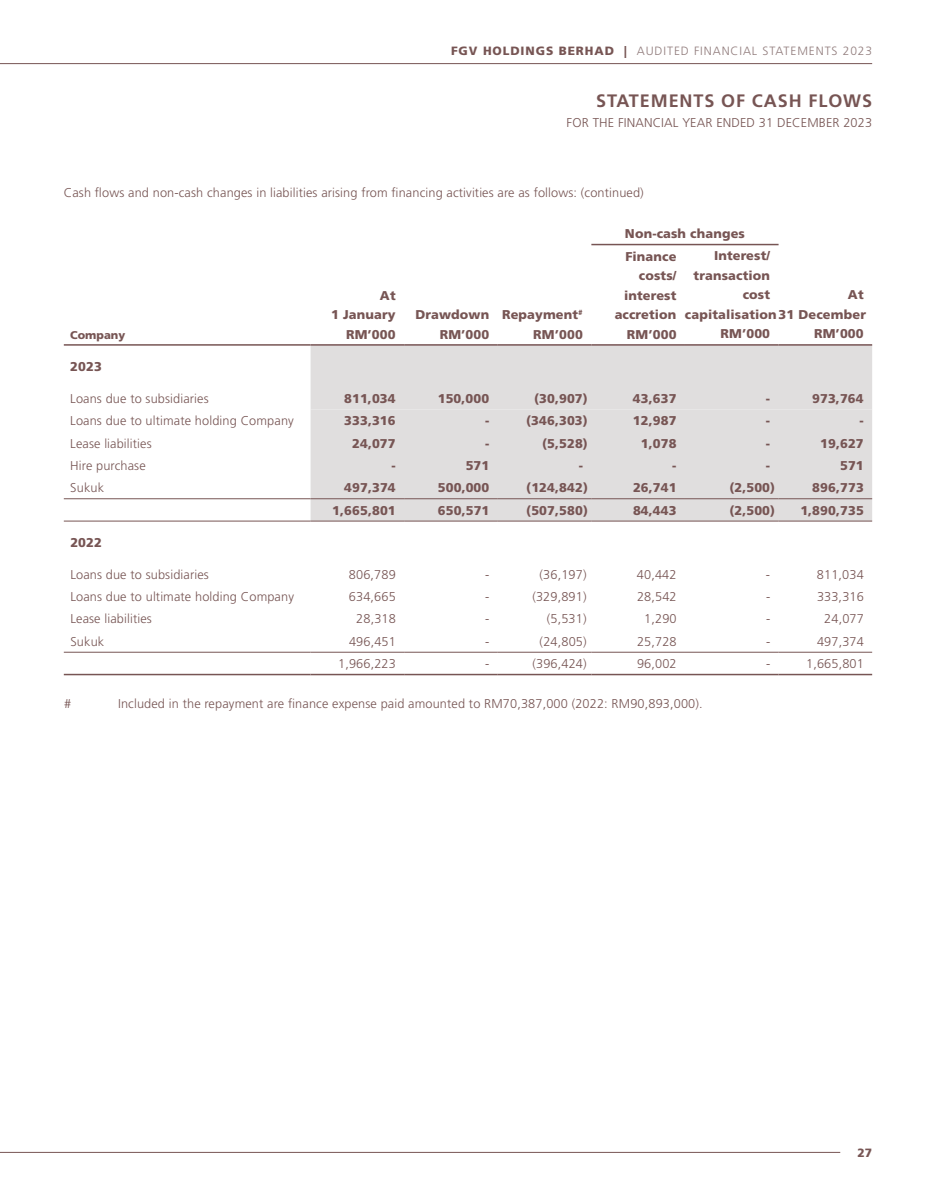
<style>
.page{position:relative;width:936px;height:1191px;background:#fff}
.page>*{position:absolute;margin:0;border:0;box-sizing:border-box;transform-origin:0 0}
.t1{font:700 18px "Frutiger LT Std";letter-spacing:.05em;color:#775554}
.t2{font:300 12.75px "Frutiger LT Std";letter-spacing:.01em;color:#775554}
.t3{font:900 12.75px/19.5px "Frutiger LT Std";letter-spacing:.01em;color:#775554;text-align:right}
.t4{font:300 12px "Frutiger LT Std";letter-spacing:.075em;color:#917c7c}
.t5{font:900 12px "Frutiger LT Std";color:#775554}
.t6{font:900 11.25px "Frutiger LT Std";color:#775554}
.s1{font-weight:900;color:#775554}
</style>
<div class="page">
<hr style="left:0;top:1152px;width:840px;height:1px;background:#775554">
<hr style="left:0;top:63px;width:872px;height:1px;background:#775554">
<div style="left:310px;top:346px;width:562px;height:63px;background:#e0dede"></div>
<div style="left:310px;top:409px;width:562px;height:112px;background:#e0dede"></div>
<hr style="left:64px;top:498px;width:246px;height:1px;background:#775554">
<hr style="left:64px;top:344px;width:246px;height:2px;background:#775554">
<hr style="left:310px;top:344px;width:94px;height:2px;background:#775554">
<hr style="left:404px;top:344px;width:93px;height:2px;background:#775554">
<hr style="left:497px;top:344px;width:94px;height:2px;background:#775554">
<hr style="left:591px;top:344px;width:94px;height:2px;background:#775554">
<hr style="left:685px;top:344px;width:93px;height:2px;background:#775554">
<hr style="left:778px;top:344px;width:94px;height:2px;background:#775554">
<hr style="left:591px;top:244px;width:94px;height:1px;background:#775554">
<hr style="left:685px;top:244px;width:93px;height:1px;background:#775554">
<hr style="left:310px;top:498px;width:94px;height:1px;background:#775554">
<hr style="left:404px;top:498px;width:93px;height:1px;background:#775554">
<hr style="left:497px;top:498px;width:94px;height:1px;background:#775554">
<hr style="left:591px;top:498px;width:94px;height:1px;background:#775554">
<hr style="left:685px;top:498px;width:93px;height:1px;background:#775554">
<hr style="left:778px;top:498px;width:94px;height:1px;background:#775554">
<hr style="left:64px;top:521px;width:246px;height:1px;background:#775554">
<hr style="left:310px;top:521px;width:94px;height:1px;background:#775554">
<hr style="left:404px;top:521px;width:93px;height:1px;background:#775554">
<hr style="left:497px;top:521px;width:94px;height:1px;background:#775554">
<hr style="left:591px;top:521px;width:94px;height:1px;background:#775554">
<hr style="left:685px;top:521px;width:93px;height:1px;background:#775554">
<hr style="left:778px;top:521px;width:94px;height:1px;background:#775554">
<hr style="left:64px;top:652px;width:246px;height:1px;background:#775554">
<hr style="left:310px;top:652px;width:94px;height:1px;background:#775554">
<hr style="left:404px;top:652px;width:93px;height:1px;background:#775554">
<hr style="left:497px;top:652px;width:94px;height:1px;background:#775554">
<hr style="left:591px;top:652px;width:94px;height:1px;background:#775554">
<hr style="left:685px;top:652px;width:93px;height:1px;background:#775554">
<hr style="left:778px;top:652px;width:94px;height:1px;background:#775554">
<hr style="left:64px;top:674px;width:246px;height:1px;background:#775554">
<hr style="left:310px;top:674px;width:94px;height:1px;background:#775554">
<hr style="left:404px;top:674px;width:93px;height:1px;background:#775554">
<hr style="left:497px;top:674px;width:94px;height:1px;background:#775554">
<hr style="left:591px;top:674px;width:94px;height:1px;background:#775554">
<hr style="left:685px;top:674px;width:93px;height:1px;background:#775554">
<hr style="left:778px;top:674px;width:94px;height:1px;background:#775554">
<p class="t4" style="left:451px;top:44px;width:422px"><span class="s1">FGV HOLDINGS BERHAD |</span> AUDITED FINANCIAL STATEMENTS 2023</p>
<h1 class="t1" style="left:596px;top:90px;width:277px">STATEMENTS OF CASH FLOWS</h1>
<p class="t2" style="left:566px;top:115px;width:307px">FOR THE FINANCIAL YEAR ENDED 31 DECEMBER 2023</p>
<p class="t2" style="left:64px;top:185px;width:581px">Cash flows and non-cash changes in liabilities arising from financing activities are as follows: (continued)</p>
<p class="t3" style="left:625px;top:224px;width:121px">Non-cash changes</p>
<p class="t6" style="left:70px;top:328px;width:57px">Company</p>
<p class="t3" style="left:331px;top:285px;width:66px">At<br>1 January<br>RM’000</p>
<p class="t3" style="left:415px;top:305px;width:75px">Drawdown<br>RM’000</p>
<p class="t3" style="left:502px;top:305px;width:82px">Repayment<sup>#<br></sup>RM’000</p>
<p class="t3" style="left:614px;top:246px;width:63px">Finance costs/ interest accretion<br>RM’000</p>
<p class="t3" style="left:714px;top:246px;width:58px">Interest/</p>
<p class="t3" style="left:693px;top:266px;width:78px">transaction</p>
<p class="t3" style="left:742px;top:285px;width:29px">cost</p>
<p class="t3" style="left:685px;top:305px;width:182px">capitalisation31 December</p>
<p class="t3" style="left:720px;top:324px;width:51px">RM’000</p>
<p class="t3" style="left:847px;top:285px;width:17px">At</p>
<p class="t3" style="left:814px;top:324px;width:51px">RM’000</p>
<p class="t3" style="left:70px;top:357px;width:33px">2023</p>
<p class="t2" style="left:70px;top:391px;width:140px">Loans due to subsidiaries</p>
<p class="t3" style="left:344px;top:389px;width:53px">811,034</p>
<p class="t3" style="left:438px;top:389px;width:53px">150,000</p>
<p class="t3" style="left:534px;top:389px;width:55px">(30,907)</p>
<p class="t3" style="left:633px;top:389px;width:45px">43,637</p>
<p class="t3" style="left:765px;top:389px;width:6px">-</p>
<p class="t3" style="left:812px;top:389px;width:53px">973,764</p>
<p class="t2" style="left:70px;top:414px;width:225px">Loans due to ultimate holding Company</p>
<p class="t3" style="left:344px;top:411px;width:53px">333,316</p>
<p class="t3" style="left:485px;top:411px;width:6px">-</p>
<p class="t3" style="left:526px;top:411px;width:63px">(346,303)</p>
<p class="t3" style="left:633px;top:411px;width:45px">12,987</p>
<p class="t3" style="left:765px;top:411px;width:6px">-</p>
<p class="t3" style="left:859px;top:411px;width:6px">-</p>
<p class="t2" style="left:70px;top:436px;width:83px">Lease liabilities</p>
<p class="t3" style="left:352px;top:433px;width:45px">24,077</p>
<p class="t3" style="left:485px;top:433px;width:6px">-</p>
<p class="t3" style="left:542px;top:433px;width:47px">(5,528)</p>
<p class="t3" style="left:641px;top:433px;width:37px">1,078</p>
<p class="t3" style="left:765px;top:433px;width:6px">-</p>
<p class="t3" style="left:820px;top:433px;width:45px">19,627</p>
<p class="t2" style="left:70px;top:458px;width:77px">Hire purchase</p>
<p class="t3" style="left:391px;top:456px;width:6px">-</p>
<p class="t3" style="left:465px;top:456px;width:25px">571</p>
<p class="t3" style="left:578px;top:456px;width:6px">-</p>
<p class="t3" style="left:672px;top:456px;width:6px">-</p>
<p class="t3" style="left:765px;top:456px;width:6px">-</p>
<p class="t3" style="left:840px;top:456px;width:25px">571</p>
<p class="t2" style="left:70px;top:480px;width:35px">Sukuk</p>
<p class="t3" style="left:344px;top:478px;width:53px">497,374</p>
<p class="t3" style="left:438px;top:478px;width:53px">500,000</p>
<p class="t3" style="left:526px;top:478px;width:63px">(124,842)</p>
<p class="t3" style="left:633px;top:478px;width:45px">26,741</p>
<p class="t3" style="left:729px;top:478px;width:47px">(2,500)</p>
<p class="t3" style="left:812px;top:478px;width:53px">896,773</p>
<p class="t3" style="left:332px;top:500px;width:65px">1,665,801</p>
<p class="t3" style="left:438px;top:500px;width:53px">650,571</p>
<p class="t3" style="left:526px;top:500px;width:63px">(507,580)</p>
<p class="t3" style="left:633px;top:500px;width:45px">84,443</p>
<p class="t3" style="left:729px;top:500px;width:47px">(2,500)</p>
<p class="t3" style="left:800px;top:500px;width:65px">1,890,735</p>
<p class="t3" style="left:70px;top:532px;width:33px">2022</p>
<p class="t2" style="left:70px;top:567px;width:140px">Loans due to subsidiaries</p>
<p class="t2" style="left:349px;top:567px;width:48px">806,789</p>
<p class="t2" style="left:485px;top:567px;width:6px">-</p>
<p class="t2" style="left:539px;top:567px;width:48px">(36,197)</p>
<p class="t2" style="left:637px;top:567px;width:41px">40,442</p>
<p class="t2" style="left:766px;top:567px;width:6px">-</p>
<p class="t2" style="left:816px;top:567px;width:48px">811,034</p>
<p class="t2" style="left:70px;top:589px;width:225px">Loans due to ultimate holding Company</p>
<p class="t2" style="left:349px;top:589px;width:48px">634,665</p>
<p class="t2" style="left:485px;top:589px;width:6px">-</p>
<p class="t2" style="left:532px;top:589px;width:56px">(329,891)</p>
<p class="t2" style="left:637px;top:589px;width:41px">28,542</p>
<p class="t2" style="left:766px;top:589px;width:6px">-</p>
<p class="t2" style="left:817px;top:589px;width:48px">333,316</p>
<p class="t2" style="left:70px;top:612px;width:83px">Lease liabilities</p>
<p class="t2" style="left:356px;top:612px;width:41px">28,318</p>
<p class="t2" style="left:485px;top:612px;width:6px">-</p>
<p class="t2" style="left:547px;top:612px;width:41px">(5,531)</p>
<p class="t2" style="left:644px;top:612px;width:34px">1,290</p>
<p class="t2" style="left:766px;top:612px;width:6px">-</p>
<p class="t2" style="left:824px;top:612px;width:41px">24,077</p>
<p class="t2" style="left:70px;top:634px;width:35px">Sukuk</p>
<p class="t2" style="left:349px;top:634px;width:48px">496,451</p>
<p class="t2" style="left:485px;top:634px;width:6px">-</p>
<p class="t2" style="left:539px;top:634px;width:48px">(24,805)</p>
<p class="t2" style="left:637px;top:634px;width:41px">25,728</p>
<p class="t2" style="left:766px;top:634px;width:6px">-</p>
<p class="t2" style="left:817px;top:634px;width:48px">497,374</p>
<p class="t2" style="left:338px;top:656px;width:59px">1,966,223</p>
<p class="t2" style="left:485px;top:656px;width:6px">-</p>
<p class="t2" style="left:532px;top:656px;width:56px">(396,424)</p>
<p class="t2" style="left:637px;top:656px;width:41px">96,002</p>
<p class="t2" style="left:766px;top:656px;width:6px">-</p>
<p class="t2" style="left:806px;top:656px;width:59px">1,665,801</p>
<p class="t2" style="left:64px;top:696px;width:9px">#</p>
<p class="t2" style="left:118px;top:696px;width:586px">Included in the repayment are finance expense paid amounted to RM70,387,000 (2022: RM90,893,000).</p>
<p class="t5" style="left:857px;top:1145px;width:16px">27</p>
</div>
